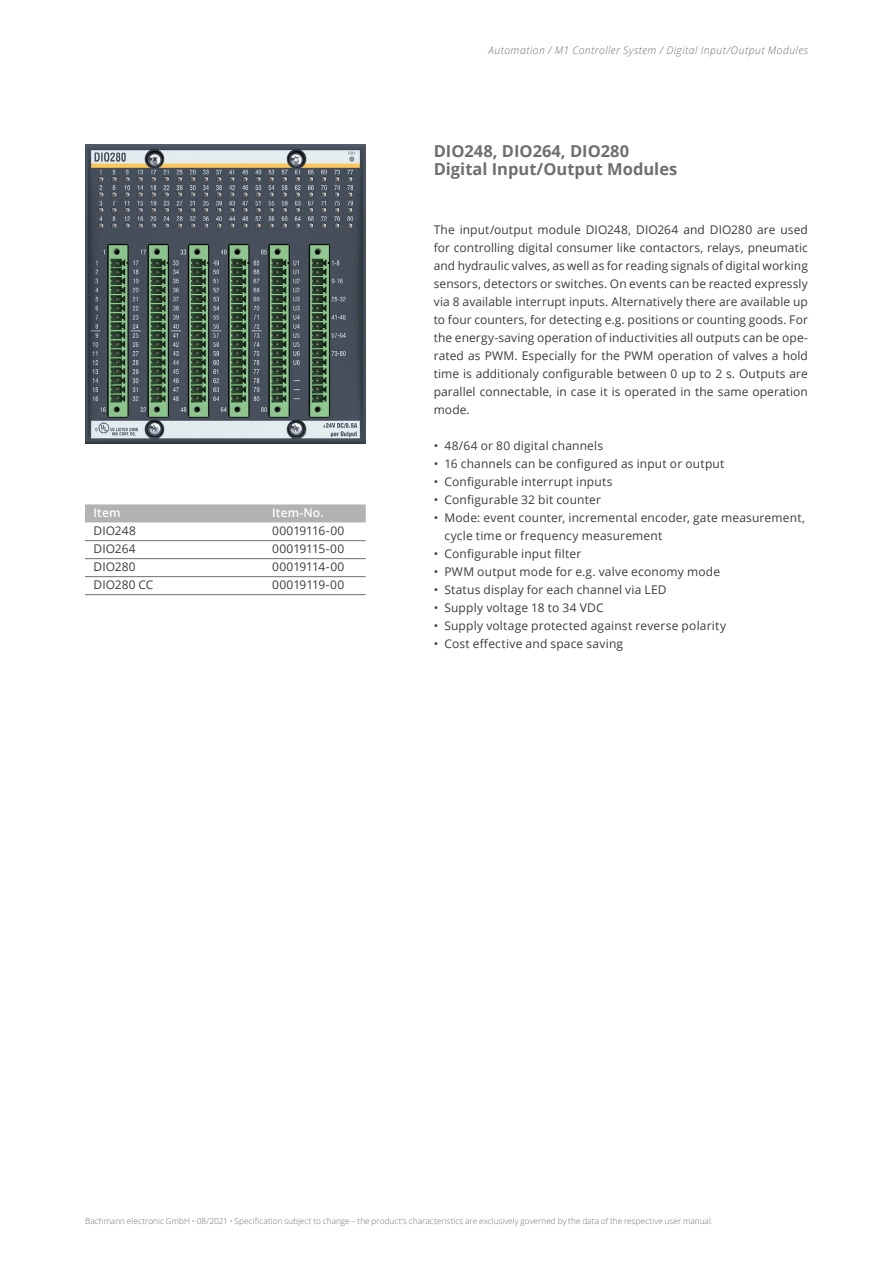
<style>
.page{position:relative;width:893px;height:1263px;background:#fff}
.page>*{position:absolute;margin:0;border:0;box-sizing:border-box;transform-origin:0 0}
.t1{font:700 16.5px/18px "Open Sans";color:#706f6f}
.t2{font:12px/18px "Open Sans";letter-spacing:.015em;color:#3c3c3b;text-align:justify}
.t3{font:12px "Open Sans";letter-spacing:-.01em;color:#3c3c3b}
.t4{font:600 12px "Open Sans";letter-spacing:.01em;color:#fff}
.t5{font:italic 300 10.5px "Open Sans";letter-spacing:.04em;color:#706f6f}
.t6{font:300 8.25px "Open Sans";letter-spacing:.005em;color:#706f6f}
</style>
<div class="page">
<img style="left:85px;top:145px;width:281px;height:299px">
<div style="left:85px;top:504px;width:281px;height:18px;background:#b3b2b2"></div>
<hr style="left:85px;top:540px;width:281px;height:1px;background:#706f6f">
<hr style="left:85px;top:558px;width:281px;height:1px;background:#706f6f">
<hr style="left:85px;top:576px;width:281px;height:1px;background:#706f6f">
<hr style="left:85px;top:594px;width:281px;height:1px;background:#706f6f">
<p class="t5" style="left:488px;top:43px;width:321px">Automation / M1 Controller System / Digital Input/Output Modules</p>
<p class="t4" style="left:94px;top:505px;width:29px">Item</p>
<p class="t4" style="left:272px;top:505px;width:53px">Item-No.</p>
<p class="t2" style="left:94px;top:522px;width:44px">DIO248</p>
<p class="t3" style="left:272px;top:523px;width:74px">00019116-00</p>
<p class="t2" style="left:94px;top:540px;width:44px">DIO264</p>
<p class="t3" style="left:272px;top:541px;width:74px">00019115-00</p>
<p class="t2" style="left:94px;top:558px;width:44px">DIO280</p>
<p class="t3" style="left:272px;top:559px;width:74px">00019114-00</p>
<p class="t2" style="left:94px;top:576px;width:61px">DIO280 CC</p>
<p class="t3" style="left:272px;top:577px;width:74px">00019119-00</p>
<h1 class="t1" style="left:434px;top:142px;width:245px">DIO248, DIO264, DIO280<br>Digital Input/Output Modules</h1>
<p class="t2" style="left:434px;top:221px;width:376px">The input/output module DIO248, DIO264 and DIO280 are used for controlling digital consumer like contactors, relays, pneumatic and hydraulic valves, as well as for reading signals of digital working sensors, detectors or switches. On events can be reacted expressly via 8 available interrupt inputs. Alternatively there are available up to four counters, for detecting e.g. positions or counting goods. For the energy-saving operation of inductivities all outputs can be ope&shy;rated as PWM. Especially for the PWM operation of valves a hold time is additionaly configurable between 0 up to 2 s. Outputs are parallel connectable, in case it is operated in the same operation mode.</p>
<p class="t2" style="left:434px;top:437px;width:171px">• 48/64 or 80 digital channels</p>
<p class="t2" style="left:434px;top:455px;width:292px">• 16 channels can be configured as input or output</p>
<p class="t2" style="left:434px;top:473px;width:180px">• Configurable interrupt inputs</p>
<p class="t2" style="left:434px;top:491px;width:169px">• Configurable 32 bit counter</p>
<p class="t2" style="left:444px;top:509px;width:362px;text-indent:-11px">• Mode: event counter, incremental encoder, gate measurement, cycle time or frequency measurement</p>
<p class="t2" style="left:434px;top:545px;width:149px">• Configurable input filter</p>
<p class="t2" style="left:434px;top:563px;width:288px">• PWM output mode for e.g. valve economy mode</p>
<p class="t2" style="left:434px;top:581px;width:234px">• Status display for each channel via LED</p>
<p class="t2" style="left:434px;top:599px;width:172px">• Supply voltage 18 to 34 VDC</p>
<p class="t2" style="left:434px;top:617px;width:294px">• Supply voltage protected against reverse polarity</p>
<p class="t2" style="left:434px;top:635px;width:191px">• Cost effective and space saving</p>
<p class="t6" style="left:85px;top:1216px;width:629px">Bachmann electronic GmbH • 08/2021 • Specification subject to change – the product’s characteristics are exclusively governed by the data of the respective user manual.</p>
</div>
